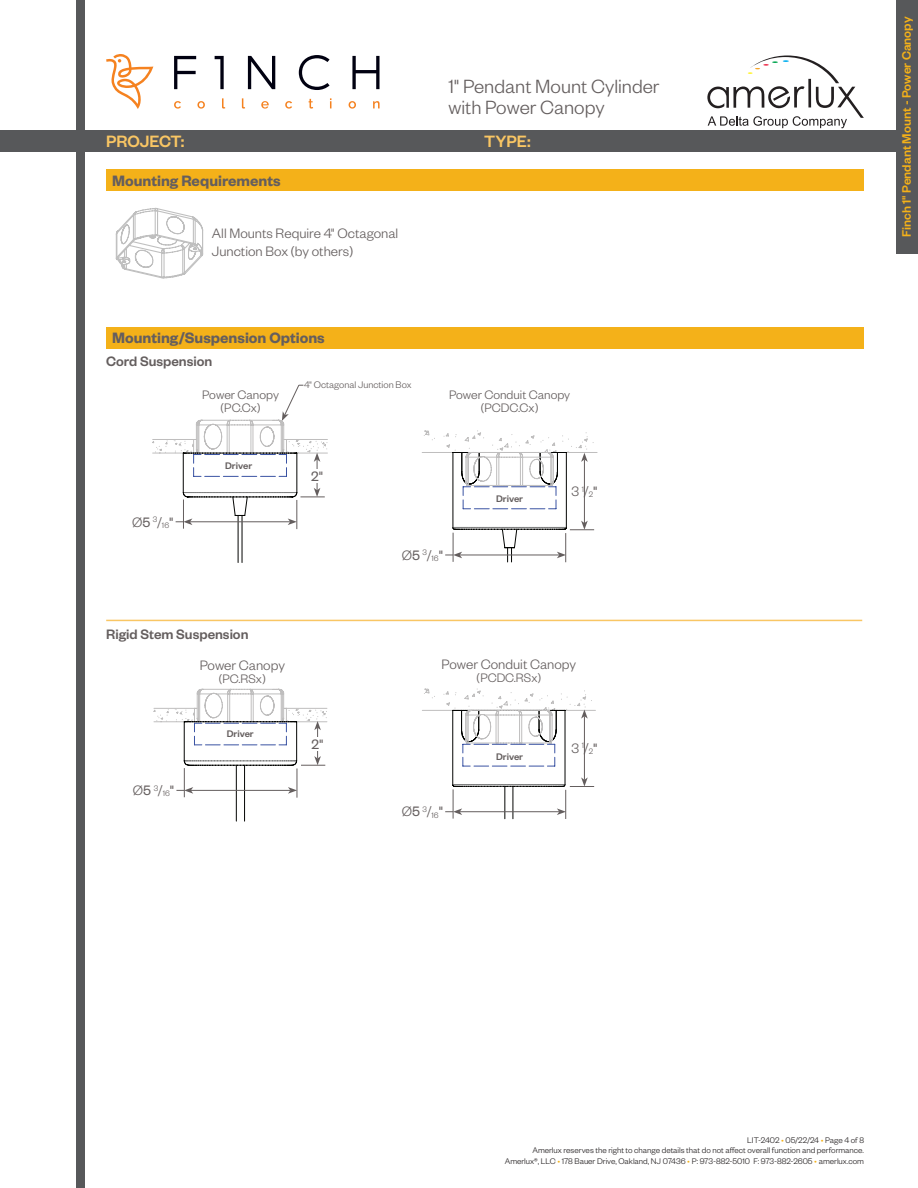
<style>
.page{position:relative;width:918px;height:1188px;background:#fff}
.page>*{position:absolute;margin:0;border:0;box-sizing:border-box;transform-origin:0 0}
.t1{font:300 21px/21px "Founders Grotesk";color:#645e5e}
.t2{font:500 18px "Founders Grotesk";color:#f9c664}
.t3{font:600 16.5px "Founders Grotesk";color:#645e5e}
.t4{font:300 15px "Founders Grotesk";color:#645e5e}
.t5{font:500 15px "Founders Grotesk";color:#645e5e}
.t6{font:15px "Founders Grotesk";color:#645e5e}
.t7{font:300 13.5px "Founders Grotesk";color:#645e5e}
.t8{font:500 13.5px "Founders Grotesk";color:#f4b119}
.t9{font:500 10.5px "Founders Grotesk";color:#645e5e}
.t10{font:300 10.5px "Founders Grotesk";color:#645e5e}
.t11{font:300 9px/10.8px "Founders Grotesk";color:#231f20;text-align:right}
.t12{font:300 8.7px "Founders Grotesk";color:#645e5e}
.s1{font-size:15px}
.s2{font-weight:400;font-size:15px}
.s3{font-weight:400}
.s4{color:#f4b119}
</style>
<div class="page">
<div style="left:76px;top:0;width:10px;height:1188px;background:#57585a"></div>
<div style="left:0;top:130px;width:918px;height:22px;background:#57585a"></div>
<div style="left:896px;top:0;width:22px;height:254px;background:#57585a"></div>
<svg style="left:174px;top:55px;width:206px;height:35px"></svg>
<svg style="left:174px;top:98px;width:206px;height:11px"></svg>
<svg style="left:106px;top:54px;width:47px;height:55px"></svg>
<svg style="left:707px;top:56px;width:157px;height:72px"></svg>
<div style="left:106px;top:327px;width:758px;height:22px;background:#f4b119"></div>
<hr style="left:106px;top:620px;width:756px;height:1px;background:#f9c664">
<svg style="left:152px;top:385px;width:176px;height:178px"></svg>
<div style="left:309px;top:469px;width:16px;height:14px;background:#fff"></div>
<svg style="left:115px;top:207px;width:89px;height:72px"></svg>
<div style="left:106px;top:169px;width:758px;height:22px;background:#f4b119"></div>
<hr style="left:566px;top:452px;width:31px;height:1px;background:#bfbebe">
<hr style="left:422px;top:452px;width:31px;height:1px;background:#bfbebe">
<svg style="left:424px;top:430px;width:170px;height:133px"></svg>
<hr style="left:565px;top:710px;width:30px;height:1px;background:#bfbebe">
<hr style="left:422px;top:710px;width:31px;height:1px;background:#bfbebe">
<svg style="left:424px;top:688px;width:170px;height:132px"></svg>
<hr style="left:244px;top:765px;width:1px;height:56px;background:#040503">
<hr style="left:236px;top:765px;width:1px;height:56px;background:#040503">
<hr style="left:297px;top:768px;width:1px;height:30px;background:#645e5e">
<svg style="left:153px;top:688px;width:174px;height:109px"></svg>
<div style="left:309px;top:737px;width:17px;height:14px;background:#fff"></div>
<h1 class="t1" style="left:448px;top:75px;width:213px">1" Pendant Mount Cylinder with Power Canopy</h1>
<h2 class="t2" style="left:106px;top:130px;width:80px">PROJECT:</h2>
<h2 class="t2" style="left:484px;top:130px;width:48px">TYPE:</h2>
<p class="t3" style="left:112px;top:170px;width:170px">Mounting Requirements</p>
<p class="t4" style="left:212px;top:224px;width:188px">All Mounts Require 4" Octagonal</p>
<p class="t4" style="left:212px;top:242px;width:143px">Junction Box (by others)</p>
<p class="t3" style="left:112px;top:327px;width:214px">Mounting/Suspension Options</p>
<p class="t10" style="left:304px;top:378px;width:109px">4" Octagonal Junction Box</p>
<p class="t5" style="left:106px;top:352px;width:108px">Cord Suspension</p>
<p class="t7" style="left:202px;top:386px;width:78px">Power Canopy</p>
<p class="t7" style="left:221px;top:400px;width:41px">(PC.Cx)</p>
<p class="t12" style="left:132px;top:520px;width:43px"><span class="s1">Ø</span><span class="s2">5</span> 3<span class="s1">/</span>16<span class="s2">"</span></p>
<p class="t9" style="left:225px;top:459px;width:28px">Driver</p>
<p class="t6" style="left:311px;top:467px;width:13px">2"</p>
<p class="t7" style="left:449px;top:386px;width:123px">Power Conduit Canopy</p>
<p class="t7" style="left:481px;top:400px;width:59px">(PCDC.Cx)</p>
<p class="t9" style="left:496px;top:492px;width:28px">Driver</p>
<p class="t4" style="left:571px;top:482px;width:27px">3 <sup>1</sup>/<sub>2</sub><span class="s3">"</span></p>
<p class="t5" style="left:106px;top:625px;width:144px">Rigid Stem Suspension</p>
<p class="t4" style="left:200px;top:656px;width:87px">Power Canopy</p>
<p class="t7" style="left:219px;top:671px;width:48px">(PC.RSx)</p>
<p class="t12" style="left:133px;top:788px;width:43px"><span class="s1">Ø</span><span class="s2">5</span> 3<span class="s1">/</span>16<span class="s2">"</span></p>
<p class="t9" style="left:227px;top:727px;width:28px">Driver</p>
<p class="t6" style="left:312px;top:735px;width:13px">2"</p>
<p class="t12" style="left:402px;top:553px;width:43px"><span class="s1">Ø</span><span class="s2">5</span> 3<span class="s1">/</span>16<span class="s2">"</span></p>
<p class="t4" style="left:442px;top:655px;width:136px">Power Conduit Canopy</p>
<p class="t7" style="left:477px;top:670px;width:66px">(PCDC.RSx)</p>
<p class="t12" style="left:402px;top:810px;width:43px"><span class="s1">Ø</span><span class="s2">5</span> 3<span class="s1">/</span>16<span class="s2">"</span></p>
<p class="t9" style="left:496px;top:750px;width:28px">Driver</p>
<p class="t4" style="left:571px;top:739px;width:27px">3 <sup>1</sup>/<sub>2</sub><span class="s3">"</span></p>
<h3 class="t8" style="left:898px;top:237px;width:222px;rotate:-90deg">Finch 1" Pendant Mount - Power Canopy</h3>
<p class="t11" style="left:505px;top:1134px;width:361px">LIT-2402 <span class="s4">•</span> 05/22/24 <span class="s4">•</span> Page 4 of 8<br>Amerlux reserves the right to change details that do not affect overall function and performance.<br>Amerlux®, LLC <span class="s4">•</span> 178 Bauer Drive, Oakland, NJ 07436 <span class="s4">•</span> P: 973-882-5010 F: 973-882-2605 <span class="s4">•</span> amerlux.com</p>
</div>
